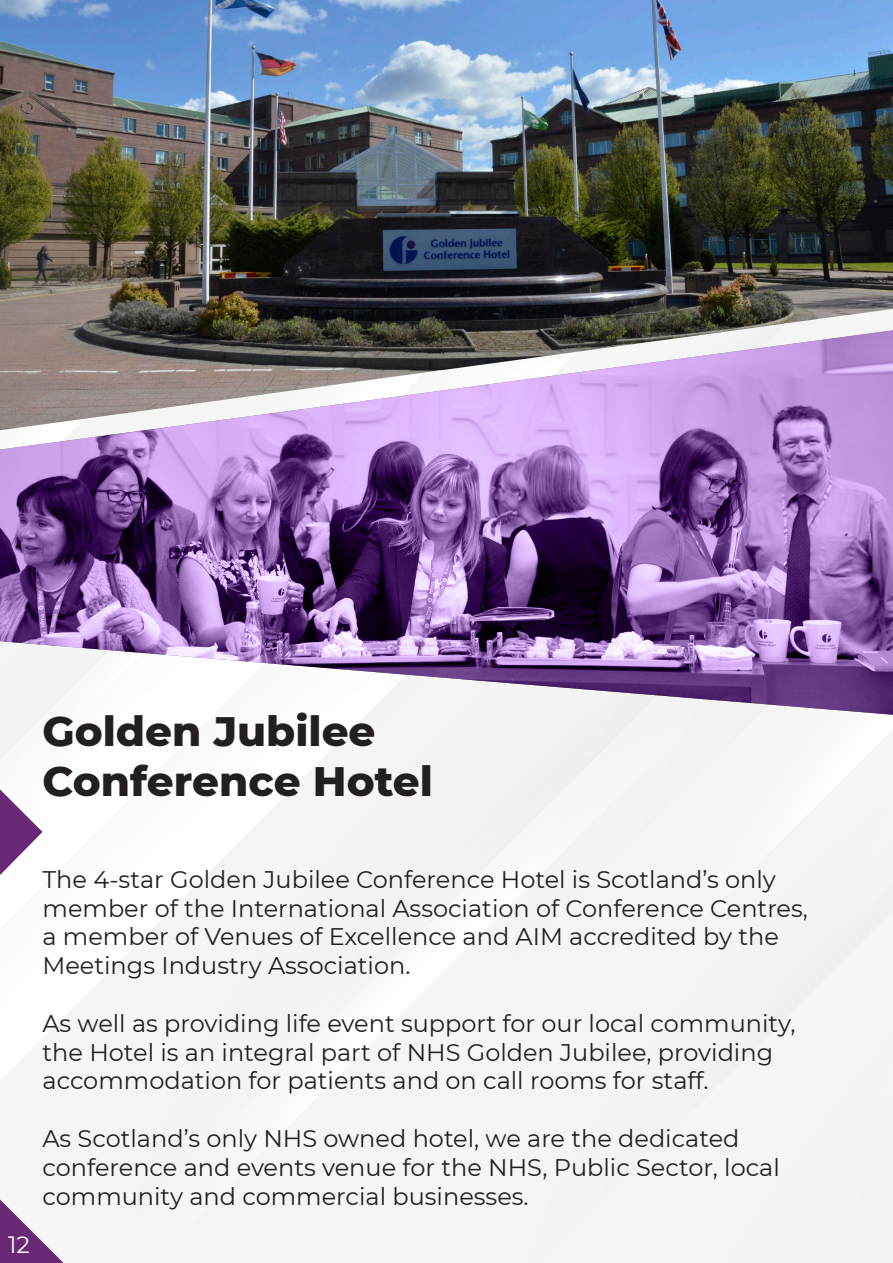
<style>
.page{position:relative;width:893px;height:1263px;background:#fff}
.page>*{position:absolute;margin:0;border:0;box-sizing:border-box;transform-origin:0 0}
.Title_MAIN{font:800 42px/50.4px "Montserrat";color:#231f20}
.t1{font:24px/28.8px "Montserrat";color:#231f20}
.Normal_White_List{font:23.55px "Montserrat";color:#fff}
</style>
<div class="page">
<svg style="left:0;top:1199px;width:63px;height:64px"></svg>
<img style="left:0;top:0;width:893px;height:330px">
<img style="left:0;top:330px;width:893px;height:385px">
<svg style="left:0;top:789px;width:43px;height:86px"></svg>
<p class="Title_MAIN" style="left:43px;top:703px;width:392px">Golden Jubilee<br>Conference Hotel</p>
<p class="Normal_White_List" style="left:8px;top:1229px;width:23px">12</p>
<p class="t1" style="left:43px;top:864px;width:767px">The 4-star Golden Jubilee Conference Hotel is Scotland’s only member of the International Association of Conference Centres, a member of Venues of Excellence and AIM accredited by the Meetings Industry Association.</p>
<p class="t1" style="left:43px;top:1008px;width:754px">As well as providing life event support for our local community, the Hotel is an integral part of NHS Golden Jubilee, providing accommodation for patients and on call rooms for staff.</p>
<p class="t1" style="left:43px;top:1123px;width:739px">As Scotland’s only NHS owned hotel, we are the dedicated conference and events venue for the NHS, Public Sector, local community and commercial businesses.</p>
</div>
